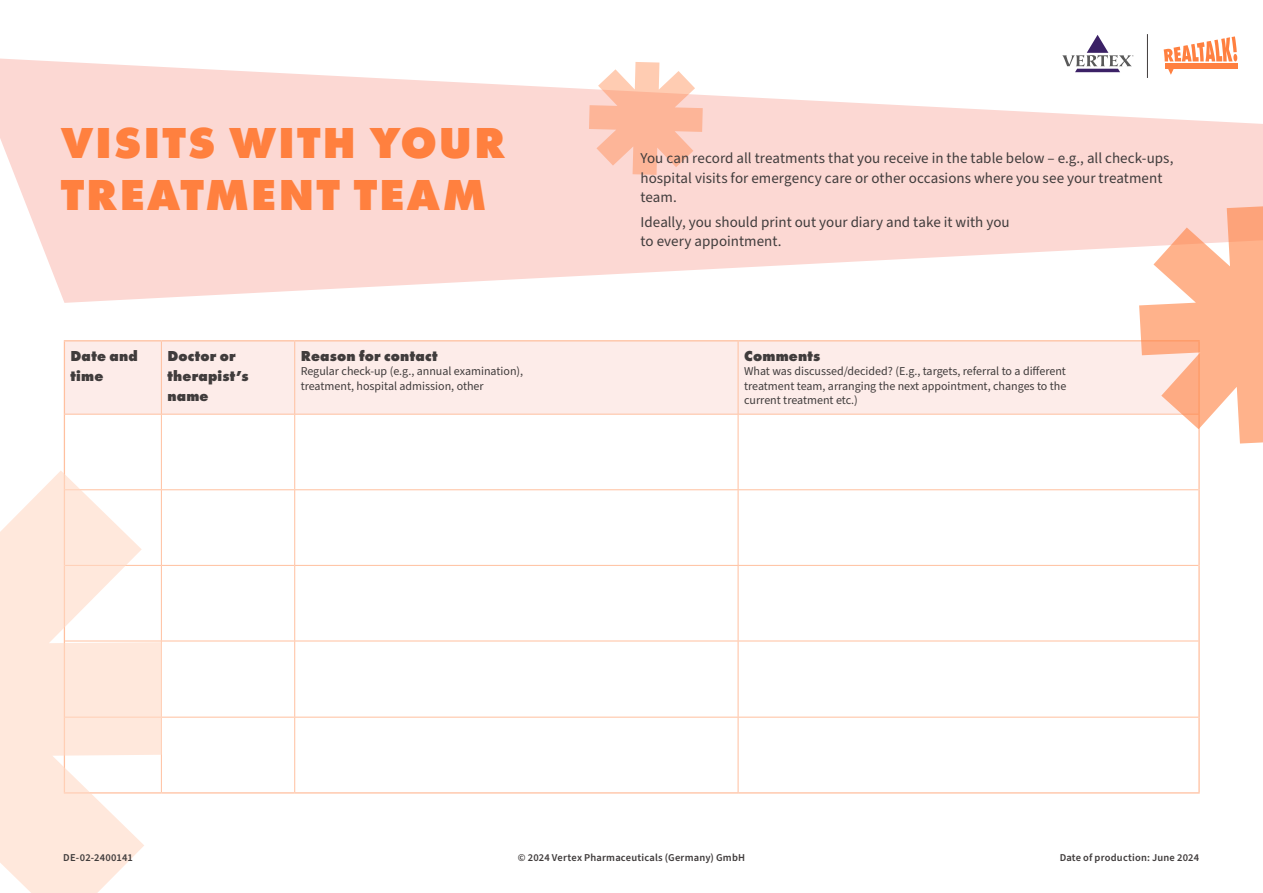
<style>
.page{position:relative;width:1263px;height:893px;background:#fff}
.page>*{position:absolute;margin:0;border:0;box-sizing:border-box;transform-origin:0 0}
.t1{font:800 45px/52.5px "Futura PT";letter-spacing:.04em;color:#ff803f}
.t2{font:15px/19.5px "Source Sans Pro";color:#403c3c}
.t3{font:800 15px/20px "Futura PT";letter-spacing:.015em;color:#403c3c}
.t4{font:12px/14.4px "Source Sans Pro";color:#403c3c}
.t5{font:600 10.5px "Source Sans Pro";letter-spacing:.015em;color:#403c3c}
</style>
<div class="page">
<svg style="left:0;top:59px;width:1263px;height:244px;fill:#fcd8d3"></svg>
<div style="left:65px;top:341px;width:1074px;height:73px;background:#fdece9"></div>
<hr style="left:161px;top:341px;width:1px;height:73px;background:#ffc09f">
<hr style="left:294px;top:341px;width:1px;height:73px;background:#ffc09f">
<hr style="left:738px;top:341px;width:1px;height:73px;background:#ffc09f">
<hr style="left:64px;top:414px;width:97px;height:1px;background:#ffc09f">
<hr style="left:161px;top:414px;width:134px;height:1px;background:#ffc09f">
<hr style="left:295px;top:414px;width:443px;height:1px;background:#ffc09f">
<hr style="left:738px;top:414px;width:462px;height:1px;background:#ffc09f">
<hr style="left:161px;top:415px;width:1px;height:74px;background:#ffc09f">
<hr style="left:294px;top:415px;width:1px;height:74px;background:#ffc09f">
<hr style="left:738px;top:415px;width:1px;height:74px;background:#ffc09f">
<hr style="left:161px;top:490px;width:1px;height:75px;background:#ffc09f">
<hr style="left:294px;top:490px;width:1px;height:75px;background:#ffc09f">
<hr style="left:738px;top:490px;width:1px;height:75px;background:#ffc09f">
<hr style="left:161px;top:566px;width:1px;height:75px;background:#ffc09f">
<hr style="left:294px;top:566px;width:1px;height:75px;background:#ffc09f">
<hr style="left:738px;top:566px;width:1px;height:75px;background:#ffc09f">
<hr style="left:161px;top:641px;width:1px;height:76px;background:#ffc09f">
<hr style="left:294px;top:641px;width:1px;height:76px;background:#ffc09f">
<hr style="left:738px;top:641px;width:1px;height:76px;background:#ffc09f">
<hr style="left:161px;top:717px;width:1px;height:75px;background:#ffc09f">
<hr style="left:294px;top:717px;width:1px;height:75px;background:#ffc09f">
<hr style="left:738px;top:717px;width:1px;height:75px;background:#ffc09f">
<hr style="left:161px;top:489px;width:134px;height:1px;background:#ffc09f">
<hr style="left:295px;top:489px;width:443px;height:1px;background:#ffc09f">
<hr style="left:738px;top:489px;width:460px;height:1px;background:#ffc09f">
<hr style="left:161px;top:565px;width:134px;height:1px;background:#ffc09f">
<hr style="left:295px;top:565px;width:443px;height:1px;background:#ffc09f">
<hr style="left:738px;top:565px;width:460px;height:1px;background:#ffc09f">
<hr style="left:161px;top:641px;width:134px;height:1px;background:#ffc09f">
<hr style="left:295px;top:641px;width:443px;height:1px;background:#ffc09f">
<hr style="left:738px;top:641px;width:460px;height:1px;background:#ffc09f">
<hr style="left:161px;top:717px;width:134px;height:1px;background:#ffc09f">
<hr style="left:295px;top:717px;width:443px;height:1px;background:#ffc09f">
<hr style="left:738px;top:717px;width:460px;height:1px;background:#ffc09f">
<hr style="left:64px;top:340px;width:97px;height:1px;background:#ffc09f">
<hr style="left:64px;top:341px;width:1px;height:73px;background:#ffc09f">
<hr style="left:161px;top:340px;width:134px;height:1px;background:#ffc09f">
<hr style="left:295px;top:340px;width:443px;height:1px;background:#ffc09f">
<hr style="left:738px;top:340px;width:462px;height:1px;background:#ffc09f">
<hr style="left:64px;top:415px;width:1px;height:75px;background:#ffc09f">
<hr style="left:1198px;top:415px;width:2px;height:75px;background:#ffc09f">
<hr style="left:1198px;top:490px;width:2px;height:75px;background:#ffc09f">
<hr style="left:1198px;top:565px;width:2px;height:76px;background:#ffc09f">
<hr style="left:1198px;top:641px;width:2px;height:76px;background:#ffc09f">
<hr style="left:1198px;top:717px;width:2px;height:75px;background:#ffc09f">
<hr style="left:161px;top:792px;width:134px;height:1px;background:#ffc09f">
<hr style="left:295px;top:792px;width:443px;height:1px;background:#ffc09f">
<hr style="left:738px;top:792px;width:462px;height:1px;background:#ffc09f">
<svg style="left:589px;top:62px;width:114px;height:113px"></svg>
<svg style="left:0;top:451px;width:161px;height:442px;fill:#ffe8dc"></svg>
<svg style="left:1139px;top:207px;width:124px;height:237px"></svg>
<hr style="left:1147px;top:34px;width:1px;height:44px;background:#403c3c">
<svg style="left:1062px;top:35px;width:71px;height:37px"></svg>
<div style="left:1165px;top:64px;width:72px;height:5px;background:#ff8040"></div>
<svg style="left:1168px;top:69px;width:5px;height:6px"></svg>
<svg style="left:1163px;top:36px;width:74px;height:25px"></svg>
<h1 class="t1" style="left:61px;top:116px;width:447px">VISITS WITH YOUR<br>TREATMENT TEAM</h1>
<p class="t3" style="left:70px;top:345px;width:69px">Date and time</p>
<p class="t3" style="left:167px;top:345px;width:83px">Doctor or therapist’s name</p>
<p class="t3" style="left:301px;top:346px;width:138px">Reason for contact</p>
<p class="t4" style="left:301px;top:365px;width:224px">Regular check-up (e.g., annual examination), treatment, hospital admission, other</p>
<p class="t2" style="left:640px;top:149px;width:534px">You can record all treatments that you receive in the table below – e.g., all check-ups, hospital visits for emergency care or other occasions where you see your treatment team.</p>
<p class="t2" style="left:640px;top:212px;width:371px">Ideally, you should print out your diary and take it with you to every appointment.</p>
<p class="t3" style="left:744px;top:346px;width:78px">Comments</p>
<p class="t4" style="left:744px;top:365px;width:324px;text-align:justify">What was discussed/decided? (E.g., targets, referral to a different treatment team, arranging the next appointment, changes to the current treatment etc.)</p>
<p class="t5" style="left:63px;top:851px;width:71px">DE-02-2400141</p>
<p class="t5" style="left:518px;top:851px;width:229px">© 2024 Vertex Pharmaceuticals (Germany) GmbH</p>
<p class="t5" style="left:1060px;top:851px;width:141px">Date of production: June 2024</p>
</div>
